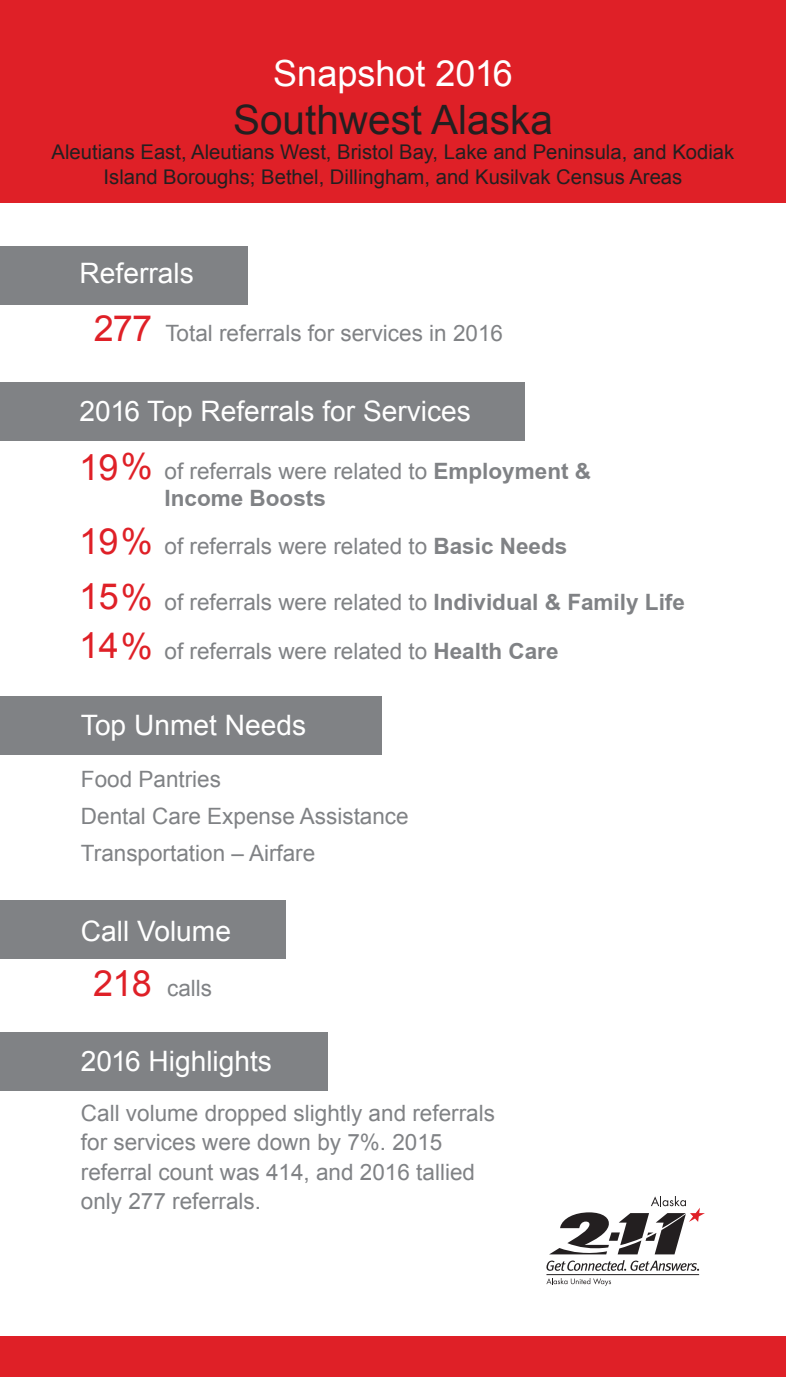
<style>
.page{position:relative;width:786px;height:1377px;background:#fff}
.page>*{position:absolute;margin:0;border:0;box-sizing:border-box;transform-origin:0 0}
.t1{font:40.5px "Arial";color:#231f20}
.t2{font:36px "Arial";letter-spacing:-.02em;color:#df2027}
.t3{font:36px "Arial";color:#fff}
.t4{font:28.12px "Arial";color:#fff}
.t5{font:22.5px/29.2px "Arial";color:#808285}
.t6{font:700 22.5px "Arial";color:#808285}
.t7{font:20.25px "Arial";color:#231f20}
.s1{font-size:36px;color:#df2027}
.s2{font-weight:700}
</style>
<div class="page">
<div style="left:0;top:0;width:786px;height:203px;background:#df2027"></div>
<div style="left:0;top:1336px;width:786px;height:41px;background:#df2027"></div>
<svg style="left:546px;top:1196px;width:159px;height:75px"></svg>
<hr style="left:546px;top:1274px;width:153px;height:1px;background:#231f20">
<svg style="left:546px;top:1278px;width:65px;height:8px"></svg>
<div style="left:0;top:382px;width:525px;height:58px;background:#808285"></div>
<div style="left:0;top:246px;width:248px;height:59px;background:#808285"></div>
<div style="left:0;top:901px;width:285px;height:58px;background:#808285"></div>
<div style="left:0;top:1032px;width:327px;height:58px;background:#808285"></div>
<div style="left:0;top:696px;width:381px;height:58px;background:#808285"></div>
<p class="t3" style="left:273px;top:50px;width:241px">Snapshot 2016</p>
<p class="t1" style="left:233px;top:94px;width:321px">Southwest Alaska</p>
<p class="t7" style="left:52px;top:139px;width:684px">Aleutians East, Aleutians West, Bristol Bay, Lake and Peninsula, and Kodiak</p>
<p class="t7" style="left:104px;top:164px;width:580px">Island Boroughs; Bethel, Dillingham, and Kusilvak Census Areas</p>
<p class="t4" style="left:80px;top:255px;width:116px">Referrals</p>
<p class="t2" style="left:94px;top:304px;width:60px">277</p>
<p class="t5" style="left:165px;top:319px;width:339px">Total referrals for services in 2016</p>
<p class="t4" style="left:80px;top:393px;width:393px">2016 Top Referrals for Services</p>
<p class="t5" style="left:121px;top:457px;width:472px"><span class="s1">%</span> of referrals were related to <span class="s2">Employment &amp;</span></p>
<p class="t6" style="left:164px;top:483px;width:163px">Income Boosts</p>
<p class="t5" style="left:121px;top:531px;width:448px"><span class="s1">%</span> of referrals were related to <span class="s2">Basic Needs</span></p>
<p class="t5" style="left:121px;top:588px;width:566px"><span class="s1">%</span> of referrals were related to <span class="s2">Individual &amp; Family Life</span></p>
<p class="t5" style="left:121px;top:637px;width:439px"><span class="s1">%</span> of referrals were related to <span class="s2">Health Care</span></p>
<p class="t2" style="left:79px;top:444px;width:41px">19</p>
<p class="t2" style="left:79px;top:517px;width:41px">19</p>
<p class="t2" style="left:79px;top:573px;width:41px">15</p>
<p class="t2" style="left:79px;top:621px;width:41px">14</p>
<p class="t4" style="left:81px;top:707px;width:227px">Top Unmet Needs</p>
<p class="t5" style="left:81px;top:764px;width:142px">Food Pantries</p>
<p class="t5" style="left:81px;top:801px;width:329px">Dental Care Expense Assistance</p>
<p class="t5" style="left:81px;top:839px;width:236px">Transportation – Airfare</p>
<p class="t4" style="left:81px;top:913px;width:152px">Call Volume</p>
<p class="t5" style="left:167px;top:973px;width:46px">calls</p>
<p class="t2" style="left:93px;top:960px;width:60px">218</p>
<p class="t4" style="left:81px;top:1043px;width:193px">2016 Highlights</p>
<p class="t5" style="left:81px;top:1099px;width:415px">Call volume dropped slightly and referrals for services were down by 7%. 2015 referral count was 414, and 2016 tallied only 277 referrals.</p>
</div>
